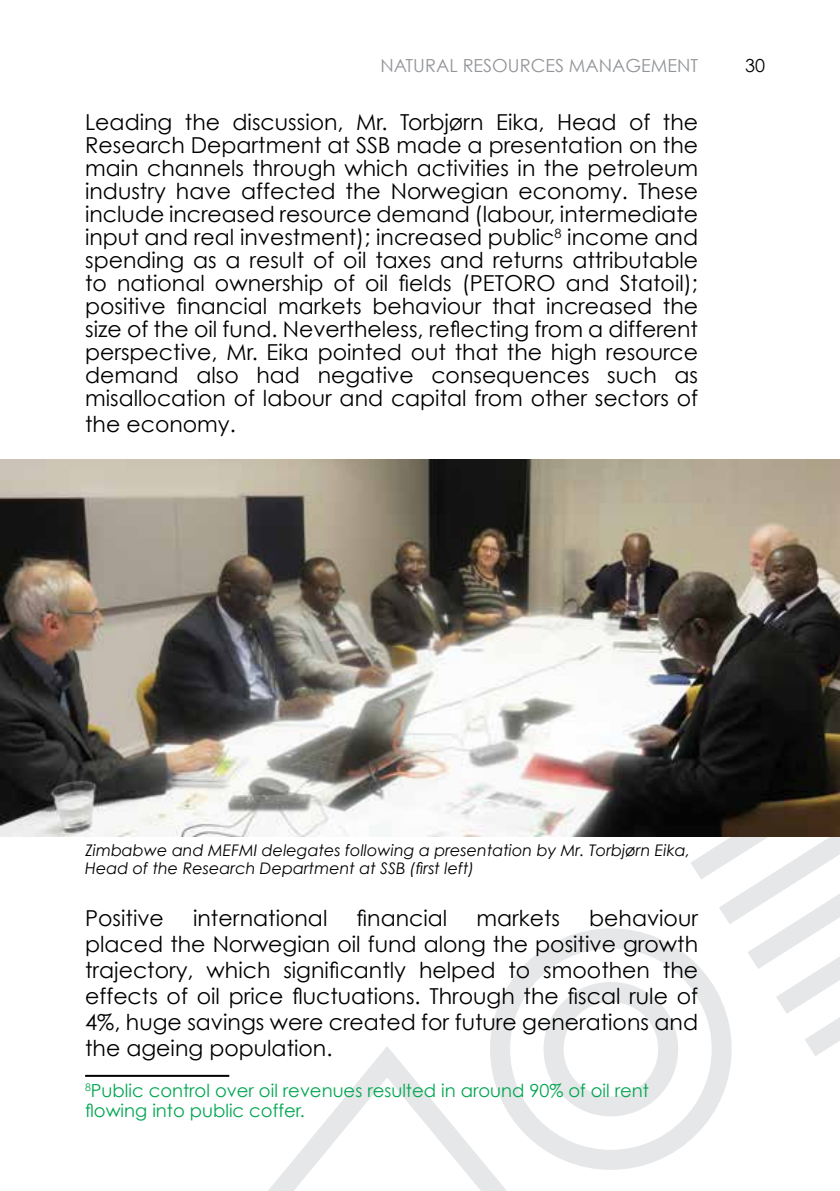
<style>
.page{position:relative;width:840px;height:1191px;background:#fff}
.page>*{position:absolute;margin:0;border:0;box-sizing:border-box;transform-origin:0 0}
.t1{font:22px/23px "Century Gothic";color:#000;text-align:justify}
.t2{font:18px/20.6px "Century Gothic";color:#00a651}
.t3{font:18px "Century Gothic";color:#939598}
.t4{font:18px "Century Gothic";color:#000}
.t5{font:italic 16px/18.4px "Century Gothic";color:#000}
</style>
<div class="page">
<div style="left:490px;top:928px;width:241px;height:241px;border:20px solid #e6e7e8;border-radius:50%"></div>
<div style="left:543px;top:982px;width:134px;height:134px;border:20px solid #e6e7e8;border-radius:50%"></div>
<svg style="left:200px;top:1033px;width:374px;height:158px"></svg>
<svg style="left:667px;top:836px;width:172px;height:239px"></svg>
<hr style="left:85px;top:1074px;width:144px;height:2px;background:#000">
<img style="left:0;top:459px;width:839px;height:377px">
<p class="t3" style="left:380px;top:54px;width:319px">Natural Resources Management</p>
<p class="t4" style="left:744px;top:54px;width:21px">30</p>
<p class="t1" style="left:85px;top:110px;width:614px">Leading the discussion, Mr. Torbjørn Eika, Head of the Research Department at SSB made a presentation on the main channels through which activities in the petroleum industry have affected the Norwegian economy. These include increased resource demand (labour, intermediate input and real investment); increased public<sup>8</sup> income and spending as a result of oil taxes and returns attributable to national ownership of oil fields (PETORO and Statoil); positive financial markets behaviour that increased the size of the oil fund. Nevertheless, reflecting from a different perspective, Mr. Eika pointed out that the high resource demand also had negative consequences such as misallocation of labour and capital from other sectors of</p>
<p class="t1" style="left:85px;top:412px;width:152px">the economy.</p>
<p class="t5" style="left:85px;top:840px;width:606px">Zimbabwe and MEFMI delegates following a presentation by Mr. Torbjørn Eika,<br>Head of the Research Department at SSB (first left)</p>
<p class="t1" style="left:85px;top:905px;width:614px;line-height:26px;text-indent:504px">behaviour placed the Norwegian oil fund along the positive growth trajectory, which significantly helped to smoothen the effects of oil price fluctuations. Through the fiscal rule of 4%, huge savings were created for future generations and the ageing population.</p>
<p class="t2" style="left:85px;top:1079px;width:565px"><sup>8</sup>Public control over oil revenues resulted in around 90% of oil rent flowing into public coffer.</p>
<p class="t1" style="left:85px;top:906px;width:80px">Positive</p>
<p class="t1" style="left:193px;top:906px;width:136px">international</p>
<p class="t1" style="left:356px;top:906px;width:92px">financial</p>
<p class="t1" style="left:476px;top:906px;width:85px">markets</p>
</div>
